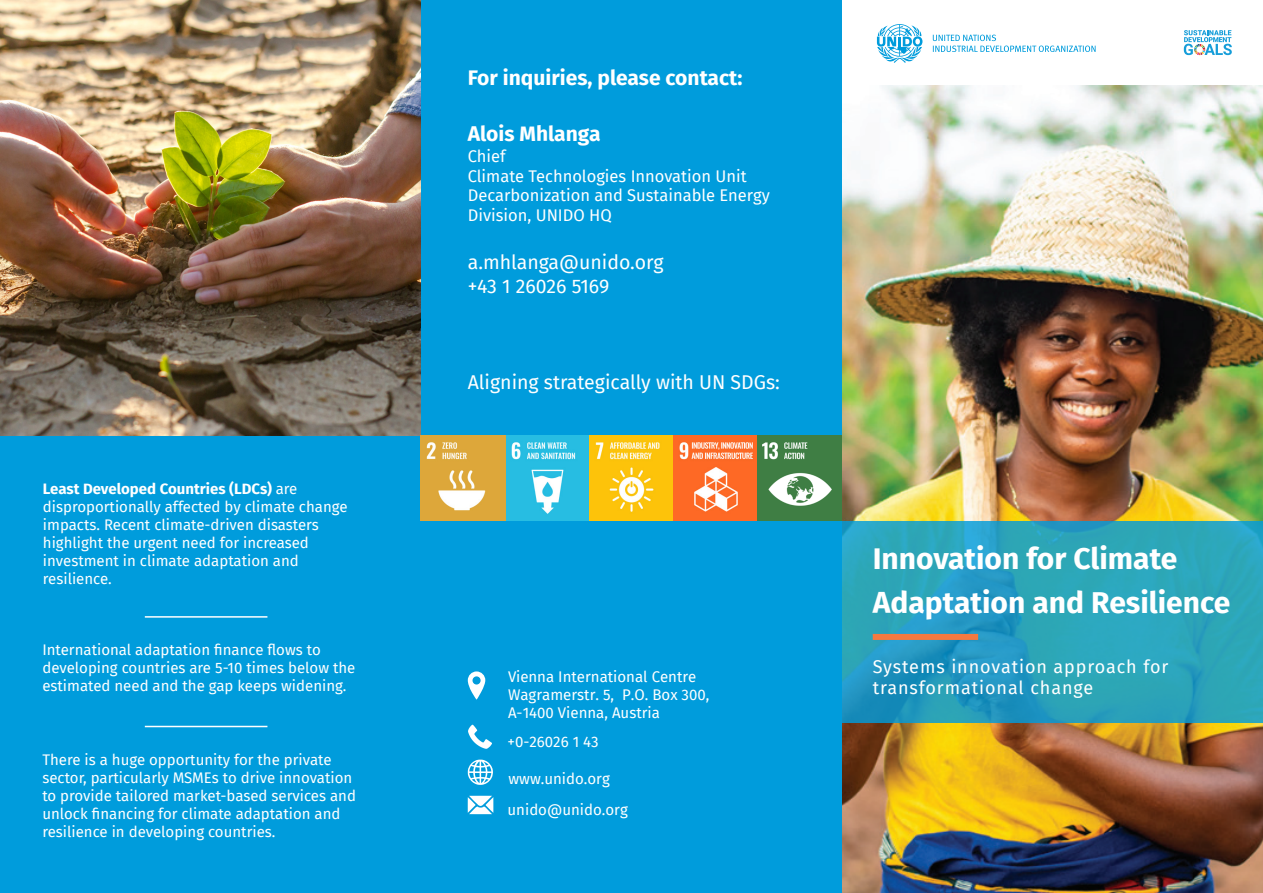
<style>
.page{position:relative;width:1263px;height:893px;background:#fff}
.page>*{position:absolute;margin:0;border:0;box-sizing:border-box;transform-origin:0 0}
.t1{font:700 30px/44.5px "Fira Sans";color:#fff}
.t2{font:700 21px "Fira Sans";color:#fff}
.t3{font:19.5px/24px "Fira Sans";color:#fff}
.t4{font:18px/21px "Fira Sans";letter-spacing:.05em;color:#fff}
.t5{font:16.5px/19.8px "Fira Sans";color:#fff}
.t6{font:15.15px/18.1px "Fira Sans";color:#fff}
.t7{font:15px/18px "Fira Sans";color:#fff}
.s1{font-weight:700}
</style>
<div class="page">
<div style="left:0;top:436px;width:421px;height:457px;background:#009cdc"></div>
<img style="left:0;top:0;width:421px;height:436px">
<hr style="left:145px;top:726px;width:122px;height:1px;background:#fff">
<hr style="left:145px;top:616px;width:122px;height:2px;background:#fff">
<img style="left:842px;top:85px;width:421px;height:808px">
<svg style="left:1184px;top:30px;width:48px;height:25px"></svg>
<svg style="left:933px;top:35px;width:162px;height:17px"></svg>
<svg style="left:877px;top:24px;width:45px;height:39px"></svg>
<svg style="left:842px;top:521px;width:421px;height:201px;background:#29a1bc"></svg>
<div style="left:873px;top:634px;width:105px;height:6px;background:#f47940"></div>
<div style="left:421px;top:0;width:421px;height:893px;background:#009cdc"></div>
<svg style="left:468px;top:671px;width:17px;height:28px"></svg>
<svg style="left:467px;top:795px;width:27px;height:19px"></svg>
<svg style="left:468px;top:725px;width:24px;height:24px"></svg>
<svg style="left:468px;top:760px;width:25px;height:25px"></svg>
<img style="left:421px;top:436px;width:421px;height:85px">
<p class="t7" style="left:43px;top:479px;width:306px"><span class="s1">Least Developed Countries (LDCs)</span> are disproportionally affected by climate change impacts. Recent climate-driven disasters highlight the urgent need for increased investment in climate adaptation and resilience.</p>
<p class="t7" style="left:42px;top:640px;width:315px">International adaptation finance flows to developing countries are 5-10 times below the estimated need and the gap keeps widening.</p>
<p class="t7" style="left:42px;top:750px;width:315px">There is a huge opportunity for the private sector, particularly MSMEs to drive innovation to provide tailored market-based services and unlock financing for climate adaptation and resilience in developing countries.</p>
<h2 class="t2" style="left:468px;top:60px;width:276px">For inquiries, please contact:</h2>
<h2 class="t2" style="left:468px;top:116px;width:134px">Alois Mhlanga</h2>
<p class="t5" style="left:468px;top:146px;width:304px">Chief<br>Climate Technologies Innovation Unit<br>Decarbonization and Sustainable Energy<br>Division, UNIDO HQ</p>
<h3 class="t3" style="left:468px;top:250px;width:197px">a.mhlanga@unido.org +43 1 26026 5169</h3>
<h3 class="t3" style="left:468px;top:370px;width:314px">Aligning strategically with UN SDGs:</h3>
<p class="t6" style="left:508px;top:667px;width:203px">Vienna International Centre<br>Wagramerstr. 5, P.O. Box 300,<br>A-1400 Vienna, Austria</p>
<p class="t6" style="left:507px;top:732px;width:93px">+0-26026 1 43</p>
<p class="t6" style="left:508px;top:769px;width:103px">www.unido.org</p>
<p class="t6" style="left:507px;top:800px;width:122px">unido@unido.org</p>
<h1 class="t1" style="left:873px;top:534px;width:359px">Innovation for Climate<br>Adaptation and Resilience</h1>
<p class="t4" style="left:873px;top:656px;width:297px">Systems innovation approach for transformational change</p>
</div>
